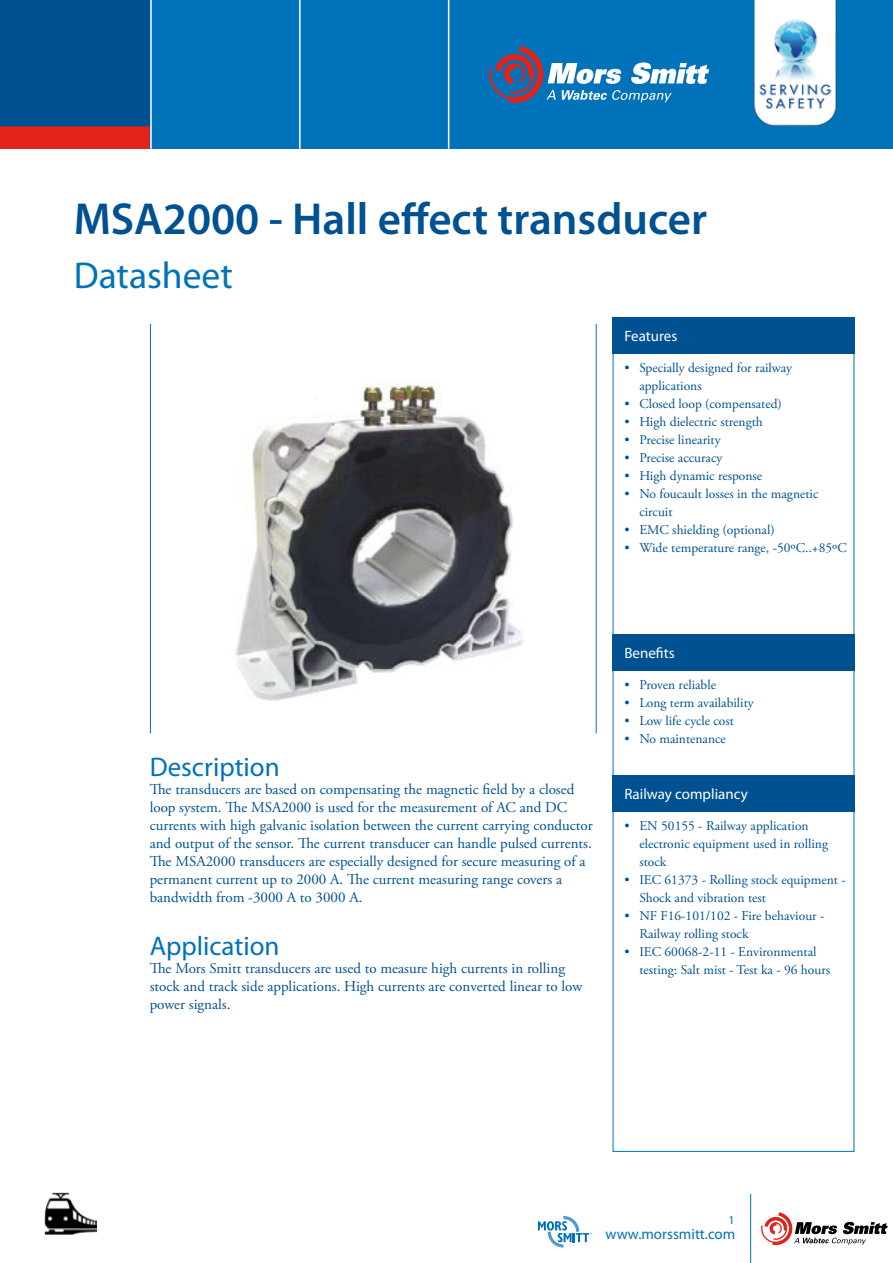
<style>
.page{position:relative;width:893px;height:1263px;background:#fff}
.page>*{position:absolute;margin:0;border:0;box-sizing:border-box;transform-origin:0 0}
.t1{font:600 45px "Myriad Pro";color:#005191}
.t2{font:37.5px "Myriad Pro";color:#0072ba}
.t3{font:27px "Myriad Pro";color:#0072ba}
.t4{font:15px/18px "Adobe Garamond Pro";color:#005191}
.t5{font:15px "Myriad Pro";color:#fff}
.t6{font:15px "Myriad Pro";color:#0072ba}
.t7{font:13.5px/18px "Adobe Garamond Pro";color:#005191}
.t8{font:12px "Myriad Pro";color:#0072ba}
</style>
<div class="page">
<div style="left:56px;top:0;width:837px;height:148px;background:#0072ba"></div>
<div style="left:0;top:0;width:149px;height:131px;background:#005191"></div>
<img style="left:754px;top:0;width:83px;height:126px">
<hr style="left:299px;top:0;width:2px;height:149px;background:#fff">
<hr style="left:448px;top:0;width:1px;height:149px;background:#fff">
<hr style="left:150px;top:0;width:2px;height:149px;background:#fff">
<hr style="left:750px;top:1194px;width:1px;height:69px;background:#0072ba">
<div style="left:0;top:126px;width:150px;height:23px;background:#e32219"></div>
<svg style="left:538px;top:1216px;width:54px;height:31px"></svg>
<svg style="left:489px;top:46px;width:220px;height:57px"></svg>
<img style="left:45px;top:1193px;width:52px;height:41px">
<svg style="left:761px;top:1212px;width:127px;height:33px"></svg>
<hr style="left:150px;top:324px;width:1px;height:409px;background:#0072ba">
<hr style="left:596px;top:324px;width:1px;height:409px;background:#0072ba">
<div style="left:612px;top:318px;width:243px;height:36px;background:#005191"></div>
<div style="left:612px;top:775px;width:243px;height:36px;background:#005191"></div>
<div style="left:612px;top:634px;width:243px;height:37px;background:#005191"></div>
<img style="left:236px;top:384px;width:287px;height:316px">
<h1 class="t1" style="left:74px;top:190px;width:635px">MSA2000 - Hall effect transducer</h1>
<h2 class="t2" style="left:74px;top:252px;width:161px">Datasheet</h2>
<p class="t5" style="left:624px;top:327px;width:54px">Features</p>
<p class="t7" style="left:639px;top:360px;width:154px;text-indent:-15px">• Specially designed for railway applications</p>
<p class="t7" style="left:624px;top:396px;width:159px">• Closed loop (compensated)</p>
<p class="t7" style="left:624px;top:414px;width:140px">• High dielectric strength</p>
<p class="t7" style="left:624px;top:432px;width:98px">• Precise linearity</p>
<p class="t7" style="left:624px;top:450px;width:100px">• Precise accuracy</p>
<p class="t7" style="left:624px;top:468px;width:139px">• High dynamic response</p>
<p class="t7" style="left:639px;top:486px;width:181px;text-indent:-15px">• No foucault losses in the magnetic circuit</p>
<p class="t7" style="left:624px;top:522px;width:152px">• EMC shielding (optional)</p>
<p class="t7" style="left:624px;top:540px;width:224px">• Wide temperature range, -50ºC..+85ºC</p>
<p class="t5" style="left:624px;top:644px;width:52px">Benefits</p>
<h3 class="t3" style="left:150px;top:751px;width:132px">Description</h3>
<p class="t4" style="left:150px;top:781px;width:445px">The transducers are based on compensating the magnetic field by a closed loop system. The MSA2000 is used for the measurement of AC and DC currents with high galvanic isolation between the current carrying conductor and output of the sensor. The current transducer can handle pulsed currents.<br>The MSA2000 transducers are especially designed for secure measuring of a permanent current up to 2000 A. The current measuring range covers a bandwidth from -3000 A to 3000 A.</p>
<h3 class="t3" style="left:150px;top:929px;width:131px">Application</h3>
<p class="t4" style="left:150px;top:960px;width:434px">The Mors Smitt transducers are used to measure high currents in rolling stock and track side applications. High currents are converted linear to low power signals.</p>
<p class="t7" style="left:624px;top:676px;width:93px">• Proven reliable</p>
<p class="t7" style="left:624px;top:694px;width:131px">• Long term availability</p>
<p class="t7" style="left:624px;top:712px;width:111px">• Low life cycle cost</p>
<p class="t7" style="left:624px;top:730px;width:103px">• No maintenance</p>
<p class="t5" style="left:624px;top:784px;width:125px">Railway compliancy</p>
<p class="t7" style="left:639px;top:817px;width:190px;text-indent:-15px">• EN 50155 - Railway application electronic equipment used in rolling stock</p>
<p class="t7" style="left:639px;top:871px;width:208px;text-indent:-15px">• IEC 61373 - Rolling stock equipment -<br>Shock and vibration test</p>
<p class="t7" style="left:639px;top:907px;width:187px;text-indent:-15px">• NF F16-101/102 - Fire behaviour -<br>Railway rolling stock</p>
<p class="t7" style="left:639px;top:943px;width:192px;text-indent:-15px">• IEC 60068-2-11 - Environmental testing: Salt mist - Test ka - 96 hours</p>
<p class="t8" style="left:728px;top:1213px;width:8px">1</p>
<p class="t6" style="left:605px;top:1225px;width:131px">www.morssmitt.com</p>
</div>
